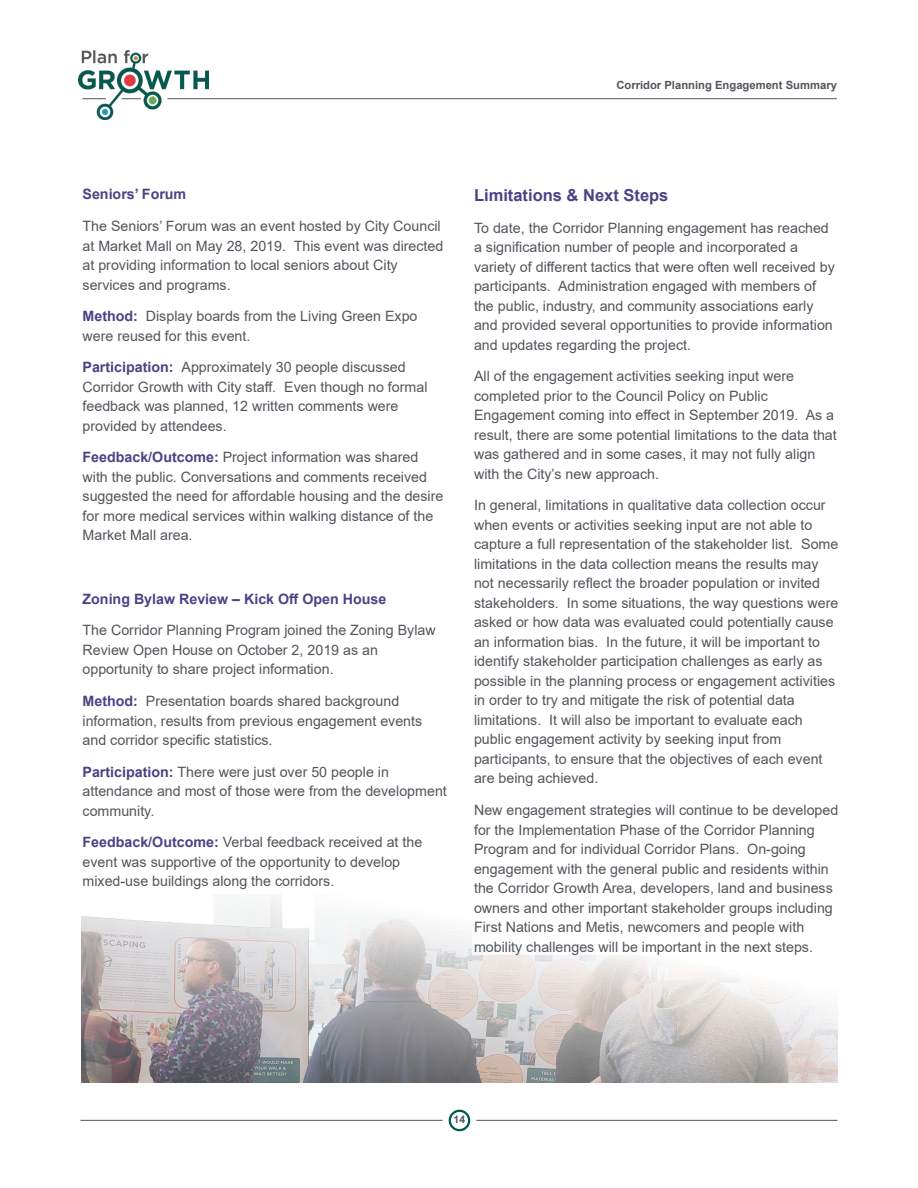
<style>
.page{position:relative;width:918px;height:1188px;background:#fff}
.page>*{position:absolute;margin:0;border:0;box-sizing:border-box;transform-origin:0 0}
.text{font:700 16.5px "Arial";color:#4c4285}
.text-2{font:14.25px/19.5px "Arial";color:#52555b}
.text-3{font:700 14.25px "Arial";color:#4d4286}
.t1{font:700 11.25px "Arial";color:#52555b}
.t2{font:700 10.5px "Arial";color:#52555b}
.s1{font-weight:700;color:#4c4285}
</style>
<div class="page">
<img style="left:79px;top:50px;width:130px;height:70px">
<hr style="left:167px;top:98px;width:670px;height:1px;background:#52555b">
<svg style="left:122px;top:98px;width:19px;height:1px"></svg>
<svg style="left:82px;top:98px;width:24px;height:1px"></svg>
<div style="left:449px;top:1110px;width:21px;height:21px;border:2px solid #00584e;border-radius:50%"></div>
<hr style="left:81px;top:1120px;width:361px;height:1px;background:#52555b">
<hr style="left:476px;top:1120px;width:361px;height:1px;background:#52555b">
<img style="left:81px;top:895px;width:756px;height:188px">
<div style="left:473px;top:731px;width:364px;height:223px;background:#fff"></div>
<p class="t1" style="left:616px;top:77px;width:222px">Corridor Planning Engagement Summary</p>
<p class="text-3" style="left:83px;top:184px;width:105px">Seniors’ Forum</p>
<p class="text-2" style="left:83px;top:216px;width:362px">The Seniors’ Forum was an event hosted by City Council at Market Mall on May 28, 2019. This event was directed at providing information to local seniors about City services and programs.</p>
<p class="text-2" style="left:83px;top:306px;width:336px"><span class="s1">Method:</span> Display boards from the Living Green Expo were reused for this event.</p>
<p class="text-2" style="left:83px;top:357px;width:346px"><span class="s1">Participation:</span> Approximately 30 people discussed Corridor Growth with City staff. Even though no formal feedback was planned, 12 written comments were provided by attendees.</p>
<p class="text-2" style="left:83px;top:448px;width:362px"><span class="s1">Feedback/Outcome:</span> Project information was shared with the public. Conversations and comments received suggested the need for affordable housing and the desire for more medical services within walking distance of the Market Mall area.</p>
<p class="text-3" style="left:83px;top:589px;width:305px">Zoning Bylaw Review – Kick Off Open House</p>
<p class="text-2" style="left:83px;top:621px;width:355px">The Corridor Planning Program joined the Zoning Bylaw<br>Review Open House on October 2, 2019 as an opportunity to share project information.</p>
<p class="text-2" style="left:83px;top:691px;width:341px"><span class="s1">Method:</span> Presentation boards shared background information, results from previous engagement events and corridor specific statistics.</p>
<p class="text-2" style="left:83px;top:762px;width:366px"><span class="s1">Participation:</span> There were just over 50 people in attendance and most of those were from the development community.</p>
<p class="text-2" style="left:83px;top:833px;width:341px"><span class="s1">Feedback/Outcome:</span> Verbal feedback received at the event was supportive of the opportunity to develop mixed-use buildings along the corridors.</p>
<p class="text" style="left:474px;top:184px;width:196px">Limitations &amp; Next Steps</p>
<p class="text-2" style="left:474px;top:218px;width:362px">To date, the Corridor Planning engagement has reached a signification number of people and incorporated a variety of different tactics that were often well received by participants. Administration engaged with members of the public, industry, and community associations early and provided several opportunities to provide information and updates regarding the project.</p>
<p class="text-2" style="left:474px;top:366px;width:364px">All of the engagement activities seeking input were completed prior to the Council Policy on Public Engagement coming into effect in September 2019. As a result, there are some potential limitations to the data that was gathered and in some cases, it may not fully align with the City’s new approach.</p>
<p class="text-2" style="left:474px;top:496px;width:366px">In general, limitations in qualitative data collection occur when events or activities seeking input are not able to capture a full representation of the stakeholder list. Some limitations in the data collection means the results may not necessarily reflect the broader population or invited stakeholders. In some situations, the way questions were asked or how data was evaluated could potentially cause an information bias. In the future, it will be important to identify stakeholder participation challenges as early as possible in the planning process or engagement activities in order to try and mitigate the risk of potential data limitations. It will also be important to evaluate each public engagement activity by seeking input from participants, to ensure that the objectives of each event are being achieved.</p>
<p class="text-2" style="left:474px;top:800px;width:366px">New engagement strategies will continue to be developed for the Implementation Phase of the Corridor Planning Program and for individual Corridor Plans. On-going engagement with the general public and residents within the Corridor Growth Area, developers, land and business owners and other important stakeholder groups including First Nations and Metis, newcomers and people with mobility challenges will be important in the next steps.</p>
<p class="t2" style="left:454px;top:1112px;width:13px">14</p>
</div>
